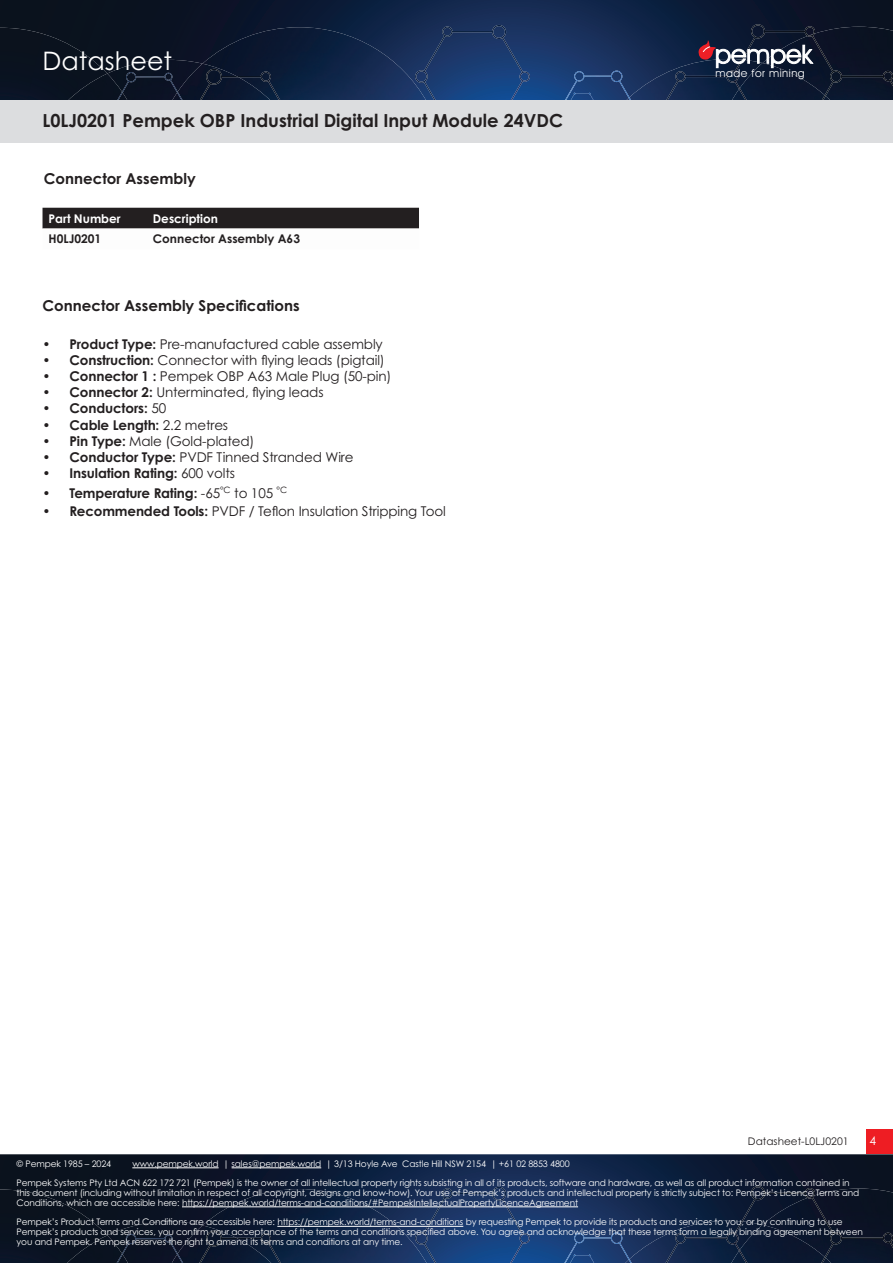
<style>
.page{position:relative;width:893px;height:1263px;background:#fff}
.page>*{position:absolute;margin:0;border:0;box-sizing:border-box;transform-origin:0 0}
.t1{font:25.5px "Century Gothic Pro";color:#fff}
.t2{font:700 18px "Century Gothic Pro";color:#231f20}
.t3{font:700 15px "Century Gothic Pro";color:#231f20}
.t4{font:13.5px "Century Gothic Pro";letter-spacing:-.01em;color:#231f20}
.t5{font:700 13.5px "Century Gothic Pro";letter-spacing:-.01em;color:#231f20}
.t6{font:700 12px "Century Gothic Pro";color:#231f20}
.t7{font:700 12px "Century Gothic Pro";color:#fff}
.t8{font:12px "Century Gothic Pro";color:#fff}
.t9{font:10.95px "Avant Garde IT Cby BT";letter-spacing:.045em;color:#fff}
.t10{font:10.5px "Century Gothic Pro";color:#231f20}
.t11{font:9px/9.8px "Century Gothic Pro";letter-spacing:-.015em;color:#fff}
.s1{font-weight:700}
.s2{font-weight:400}
</style>
<div class="page">
<svg style="left:0;top:0;width:893px;height:100px;background:#0f1f3c"></svg>
<div style="left:0;top:28px;width:107px;height:72px;background:#0a121f"></div>
<img style="left:107px;top:60px;width:95px;height:40px">
<img style="left:67px;top:74px;width:61px;height:26px">
<img style="left:202px;top:27px;width:213px;height:73px">
<img style="left:171px;top:64px;width:101px;height:36px">
<img style="left:625px;top:59px;width:74px;height:41px">
<img style="left:815px;top:27px;width:78px;height:73px">
<img style="left:743px;top:68px;width:89px;height:32px">
<svg style="left:415px;top:25px;width:115px;height:75px;background:#1b3c70"></svg>
<img style="left:239px;top:71px;width:42px;height:29px">
<img style="left:199px;top:69px;width:40px;height:31px">
<img style="left:665px;top:60px;width:78px;height:40px">
<img style="left:807px;top:34px;width:86px;height:65px">
<img style="left:739px;top:88px;width:87px;height:12px">
<svg style="left:177px;top:92px;width:7px;height:8px"></svg>
<svg style="left:564px;top:71px;width:68px;height:29px;background:#224479"></svg>
<svg style="left:116px;top:92px;width:7px;height:8px"></svg>
<img style="left:122px;top:72px;width:56px;height:21px">
<img style="left:884px;top:77px;width:9px;height:23px">
<svg style="left:699px;top:24px;width:116px;height:44px;background:#3a3e51"></svg>
<div style="left:0;top:100px;width:893px;height:42px;background:#dcdddf"></div>
<svg style="left:0;top:1154px;width:893px;height:109px;background:#10203c"></svg>
<div style="left:0;top:1189px;width:107px;height:74px;background:#0a121f"></div>
<img style="left:107px;top:1222px;width:95px;height:41px">
<div style="left:67px;top:1235px;width:61px;height:28px;background:#0a1220"></div>
<img style="left:202px;top:1189px;width:213px;height:74px">
<img style="left:171px;top:1225px;width:101px;height:38px">
<img style="left:625px;top:1221px;width:137px;height:42px">
<img style="left:762px;top:1188px;width:131px;height:75px">
<div style="left:743px;top:1225px;width:89px;height:38px;background:#0b1730"></div>
<svg style="left:415px;top:1187px;width:115px;height:76px;background:#1c3d72"></svg>
<img style="left:239px;top:1233px;width:42px;height:30px">
<img style="left:199px;top:1230px;width:40px;height:33px">
<svg style="left:741px;top:1186px;width:74px;height:35px;background:#0e192f"></svg>
<img style="left:665px;top:1221px;width:78px;height:42px">
<img style="left:807px;top:1195px;width:86px;height:66px">
<img style="left:739px;top:1250px;width:87px;height:13px">
<svg style="left:177px;top:1253px;width:7px;height:10px"></svg>
<svg style="left:564px;top:1232px;width:68px;height:31px;background:#214379"></svg>
<svg style="left:116px;top:1253px;width:7px;height:10px"></svg>
<img style="left:122px;top:1234px;width:56px;height:20px">
<img style="left:884px;top:1239px;width:9px;height:24px">
<hr style="left:132px;top:1167px;width:87px;height:1px;background:#fff">
<hr style="left:232px;top:1167px;width:89px;height:1px;background:#fff">
<hr style="left:182px;top:1206px;width:396px;height:1px;background:#fff">
<hr style="left:277px;top:1226px;width:186px;height:1px;background:#fff">
<div style="left:43px;top:208px;width:376px;height:21px;background:#231f20"></div>
<div style="left:866px;top:1130px;width:27px;height:24px;background:#ee1d23"></div>
<h1 class="t1" style="left:43px;top:45px;width:131px">Datasheet</h1>
<h2 class="t2" style="left:43px;top:110px;width:522px">L0LJ0201 Pempek OBP Industrial Digital Input Module 24VDC</h2>
<h3 class="t3" style="left:44px;top:170px;width:153px">Connector Assembly</h3>
<h3 class="t7" style="left:49px;top:211px;width:74px">Part Number</h3>
<h3 class="t7" style="left:153px;top:211px;width:67px">Description</h3>
<h3 class="t6" style="left:49px;top:232px;width:54px">H0LJ0201</h3>
<h3 class="t6" style="left:153px;top:232px;width:149px">Connector Assembly A63</h3>
<h3 class="t3" style="left:43px;top:296px;width:259px">Connector Assembly Specifications</h3>
<h3 class="t4" style="left:43px;top:335px;width:342px"><span class="s1">• Product Type:</span> Pre-manufactured cable assembly</h3>
<h3 class="t4" style="left:43px;top:352px;width:344px"><span class="s1">• Construction:</span> Connector with flying leads (pigtail)</h3>
<h3 class="t4" style="left:43px;top:368px;width:351px"><span class="s1">• Connector 1 :</span> Pempek OBP A63 Male Plug (50-pin)</h3>
<h3 class="t4" style="left:43px;top:384px;width:283px"><span class="s1">• Connector 2:</span> Unterminated, flying leads</h3>
<h3 class="t5" style="left:43px;top:400px;width:125px">• Conductors: <span class="s2">50</span></h3>
<h3 class="t5" style="left:43px;top:416px;width:187px">• Cable Length: <span class="s2">2.2 metres</span></h3>
<h3 class="t4" style="left:43px;top:433px;width:214px"><span class="s1">• Pin Type:</span> Male (Gold-plated)</h3>
<h3 class="t4" style="left:43px;top:449px;width:313px"><span class="s1">• Conductor Type:</span> PVDF Tinned Stranded Wire</h3>
<h3 class="t5" style="left:43px;top:465px;width:194px">• Insulation Rating: <span class="s2">600 volts</span></h3>
<h3 class="t5" style="left:43px;top:484px;width:246px">• Temperature Rating: <span class="s2">-65</span><sup>°C</sup> <span class="s2">to 105</span> <sup>°C</sup></h3>
<h3 class="t4" style="left:43px;top:502px;width:405px"><span class="s1">• Recommended Tools:</span> PVDF / Teflon Insulation Stripping Tool</h3>
<p class="t9" style="left:715px;top:66px;width:91px">made for mining</p>
<p class="t10" style="left:748px;top:1135px;width:102px">Datasheet-L0LJ0201</p>
<h3 class="t8" style="left:870px;top:1133px;width:8px">4</h3>
<p class="t11" style="left:17px;top:1154px;width:835px;line-height:19.5px;text-indent:116px">www.pempek.world | sales@pempek.world | 3/13 Hoyle Ave Castle Hill NSW 2154 | +61 02 8853 4800<br>Pempek Systems Pty Ltd ACN 622 172 721 (Pempek) is the owner of all intellectual property rights subsisting in all of its products, software and hardware, as well as all product information contained in</p>
<p class="t11" style="left:17px;top:1188px;width:844px">this document (including without limitation in respect of all copyright, designs and know-how). Your use of Pempek’s products and intellectual property is strictly subject to: Pempek’s Licence Terms and<br>Conditions, which are accessible here: https://pempek.world/terms-and-conditions/#PempekIntellectualPropertyLicenceAgreement</p>
<p class="t11" style="left:17px;top:1217px;width:848px">Pempek’s Product Terms and Conditions are accessible here: https://pempek.world/terms-and-conditions by requesting Pempek to provide its products and services to you, or by continuing to use<br>Pempek’s products and services, you confirm your acceptance of the terms and conditions specified above. You agree and acknowledge that these terms form a legally binding agreement between you and Pempek. Pempek reserves the right to amend its terms and conditions at any time.</p>
<p class="t11" style="left:17px;top:1159px;width:96px">© Pempek 1985 – 2024</p>
</div>
